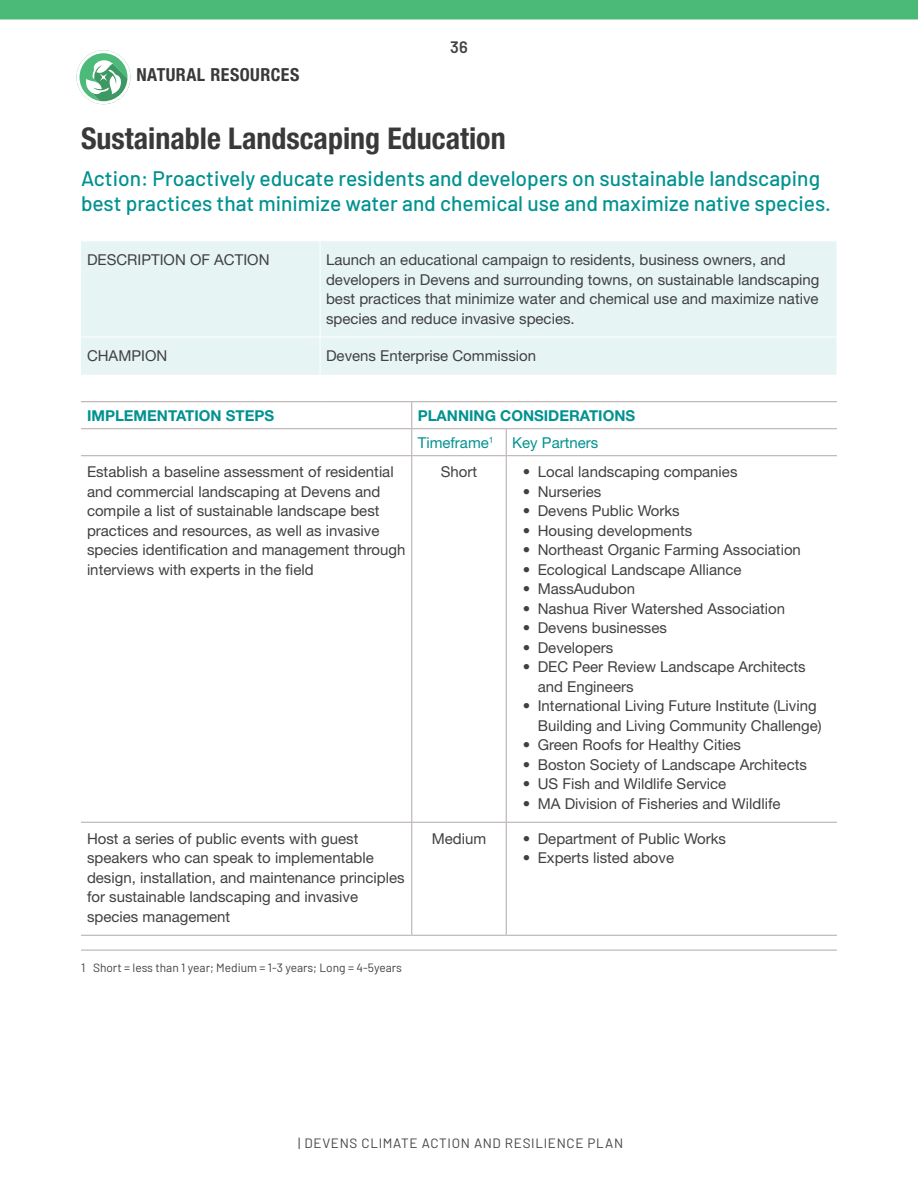
<style>
.page{position:relative;width:918px;height:1188px;background:#fff}
.page>*{position:absolute;margin:0;border:0;box-sizing:border-box;transform-origin:0 0}
.BluePrint_Title{font:700 condensed 30px "Helvetica Neue LT Pro";color:#393939}
.Blueprint_Action{font:500 21px/25.5px "Barlow";color:#009290}
.Plan_Element_Title{font:700 condensed 18px "Helvetica Neue LT Pro";letter-spacing:.025em;color:#393939}
.t1{font:600 16.5px "Barlow";color:#434345}
.Table_Text{font:15px/19.5px "Helvetica Neue LT Pro";color:#414042}
.Blueprint_Headers{font:700 15px "Helvetica Neue LT Pro";color:#009290}
.Blueprint_Headers-2{font:15px "Helvetica Neue LT Pro";color:#009290}
.t2{font:13.5px "Barlow";letter-spacing:.05em;color:#434345}
.Footnotes{font:12px "Barlow";color:#414042}
</style>
<div class="page">
<div style="left:81px;top:241px;width:756px;height:134px;background:#e6f4f4"></div>
<hr style="left:320px;top:241px;width:1px;height:96px;background:#fff">
<hr style="left:81px;top:337px;width:239px;height:1px;background:#fff">
<hr style="left:320px;top:337px;width:92px;height:1px;background:#fff">
<hr style="left:320px;top:337px;width:1px;height:38px;background:#fff">
<hr style="left:412px;top:337px;width:94px;height:1px;background:#fff">
<hr style="left:506px;top:337px;width:331px;height:1px;background:#fff">
<hr style="left:81px;top:428px;width:239px;height:1px;background:#b2a9a7">
<hr style="left:320px;top:428px;width:92px;height:1px;background:#b2a9a7">
<hr style="left:412px;top:428px;width:94px;height:1px;background:#b2a9a7">
<hr style="left:506px;top:428px;width:331px;height:1px;background:#b2a9a7">
<hr style="left:81px;top:455px;width:239px;height:1px;background:#b2a9a7">
<hr style="left:320px;top:455px;width:92px;height:1px;background:#b2a9a7">
<hr style="left:412px;top:455px;width:94px;height:1px;background:#b2a9a7">
<hr style="left:411px;top:456px;width:1px;height:366px;background:#b2a9a7">
<hr style="left:506px;top:455px;width:331px;height:1px;background:#b2a9a7">
<hr style="left:506px;top:456px;width:1px;height:366px;background:#b2a9a7">
<hr style="left:81px;top:822px;width:239px;height:1px;background:#b2a9a7">
<hr style="left:320px;top:822px;width:92px;height:1px;background:#b2a9a7">
<hr style="left:412px;top:822px;width:94px;height:1px;background:#b2a9a7">
<hr style="left:411px;top:823px;width:1px;height:112px;background:#b2a9a7">
<hr style="left:506px;top:822px;width:331px;height:1px;background:#b2a9a7">
<hr style="left:506px;top:823px;width:1px;height:112px;background:#b2a9a7">
<hr style="left:81px;top:401px;width:239px;height:1px;background:#b2a9a7">
<hr style="left:320px;top:401px;width:92px;height:1px;background:#b2a9a7">
<hr style="left:412px;top:401px;width:94px;height:1px;background:#b2a9a7">
<hr style="left:506px;top:401px;width:331px;height:1px;background:#b2a9a7">
<hr style="left:81px;top:935px;width:239px;height:1px;background:#b2a9a7">
<hr style="left:320px;top:935px;width:92px;height:1px;background:#b2a9a7">
<hr style="left:412px;top:935px;width:94px;height:1px;background:#b2a9a7">
<hr style="left:506px;top:935px;width:331px;height:1px;background:#b2a9a7">
<svg style="left:411px;top:402px;width:1px;height:53px"></svg>
<svg style="left:506px;top:429px;width:1px;height:26px"></svg>
<hr style="left:81px;top:950px;width:756px;height:1px;background:#b2a9a7">
<svg style="left:79px;top:50px;width:51px;height:54px"></svg>
<div style="left:76px;top:50px;width:54px;height:54px;border:3px solid #fff;border-radius:50%"></div>
<div style="left:0;top:0;width:918px;height:20px;background:#4bb978"></div>
<p class="Plan_Element_Title" style="left:136px;top:64px;width:164px">NATURAL RESOURCES</p>
<p class="t1" style="left:450px;top:35px;width:19px">36</p>
<p class="BluePrint_Title" style="left:81px;top:120px;width:426px">Sustainable Landscaping Education</p>
<p class="Blueprint_Action" style="left:81px;top:164px;width:752px">Action: Proactively educate residents and developers on sustainable landscaping best practices that minimize water and chemical use and maximize native species.</p>
<p class="Table_Text" style="left:87px;top:250px;width:184px">DESCRIPTION OF ACTION</p>
<p class="Table_Text" style="left:326px;top:250px;width:495px">Launch an educational campaign to residents, business owners, and developers in Devens and surrounding towns, on sustainable landscaping best practices that minimize water and chemical use and maximize native species and reduce invasive species.</p>
<p class="Table_Text" style="left:87px;top:346px;width:82px">CHAMPION</p>
<p class="Table_Text" style="left:326px;top:346px;width:212px">Devens Enterprise Commission</p>
<p class="Blueprint_Headers" style="left:87px;top:406px;width:189px">IMPLEMENTATION STEPS</p>
<p class="Blueprint_Headers" style="left:418px;top:406px;width:219px">PLANNING CONSIDERATIONS</p>
<p class="Blueprint_Headers-2" style="left:418px;top:433px;width:77px">Timeframe<sup>1</sup></p>
<p class="Blueprint_Headers-2" style="left:512px;top:433px;width:88px">Key Partners</p>
<p class="Table_Text" style="left:87px;top:462px;width:320px">Establish a baseline assessment of residential and commercial landscaping at Devens and compile a list of sustainable landscape best practices and resources, as well as invasive species identification and management through interviews with experts in the field</p>
<p class="Table_Text" style="left:441px;top:462px;width:38px">Short</p>
<p class="Table_Text" style="left:523px;top:462px;width:216px">• Local landscaping companies</p>
<p class="Table_Text" style="left:523px;top:481px;width:80px">• Nurseries</p>
<p class="Table_Text" style="left:523px;top:501px;width:158px">• Devens Public Works</p>
<p class="Table_Text" style="left:523px;top:520px;width:171px">• Housing developments</p>
<p class="Table_Text" style="left:523px;top:540px;width:280px">• Northeast Organic Farming Association</p>
<p class="Table_Text" style="left:523px;top:559px;width:220px">• Ecological Landscape Alliance</p>
<p class="Table_Text" style="left:523px;top:579px;width:114px">• MassAudubon</p>
<p class="Table_Text" style="left:523px;top:598px;width:264px">• Nashua River Watershed Association</p>
<p class="Table_Text" style="left:523px;top:618px;width:146px">• Devens businesses</p>
<p class="Table_Text" style="left:523px;top:637px;width:92px">• Developers</p>
<p class="Table_Text" style="left:538px;top:657px;width:270px;text-indent:-15px">• DEC Peer Review Landscape Architects and Engineers</p>
<p class="Table_Text" style="left:538px;top:696px;width:285px;text-indent:-15px">• International Living Future Institute (Living<br>Building and Living Community Challenge)</p>
<p class="Table_Text" style="left:523px;top:735px;width:220px">• Green Roofs for Healthy Cities</p>
<p class="Table_Text" style="left:523px;top:754px;width:286px">• Boston Society of Landscape Architects</p>
<p class="Table_Text" style="left:523px;top:774px;width:205px">• US Fish and Wildlife Service</p>
<p class="Table_Text" style="left:523px;top:793px;width:259px">• MA Division of Fisheries and Wildlife</p>
<p class="Table_Text" style="left:87px;top:828px;width:319px">Host a series of public events with guest speakers who can speak to implementable design, installation, and maintenance principles for sustainable landscaping and invasive species management</p>
<p class="Table_Text" style="left:432px;top:828px;width:56px">Medium</p>
<p class="Table_Text" style="left:523px;top:828px;width:205px">• Department of Public Works</p>
<p class="Table_Text" style="left:523px;top:848px;width:153px">• Experts listed above</p>
<p class="Footnotes" style="left:81px;top:959px;width:322px">1 Short = less than 1 year; Medium = 1-3 years; Long = 4-5years</p>
<p class="t2" style="left:298px;top:1133px;width:327px">| DEVENS CLIMATE ACTION AND RESILIENCE PLAN</p>
</div>
